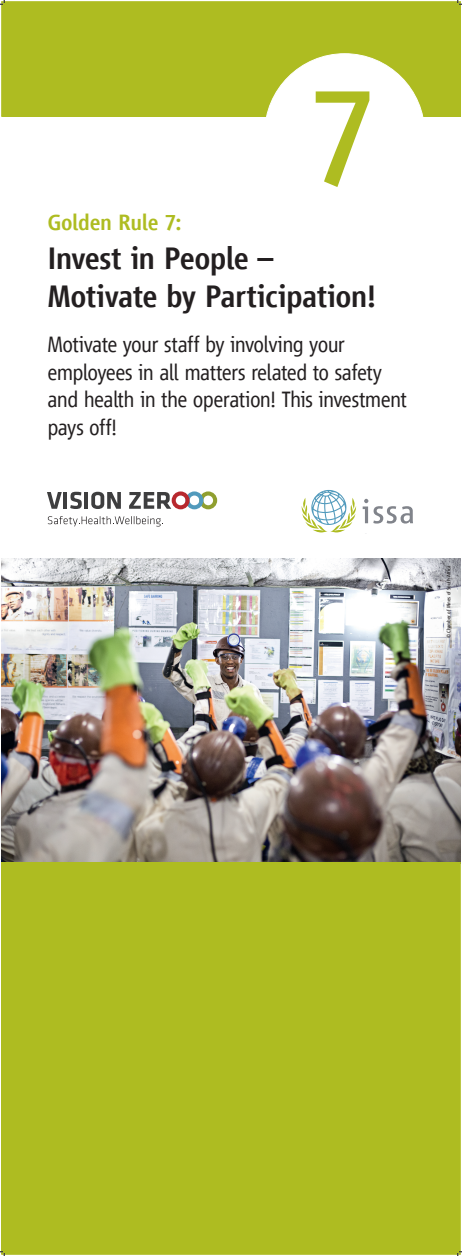
<style>
.page{position:relative;width:462px;height:1256px;background:#fff}
.page>*{position:absolute;margin:0;border:0;box-sizing:border-box;transform-origin:0 0}
.t1{font:140.6px "Vialog LT Com";color:#aebc21}
.t2{font:500 32px/38.4px "Vialog LT Com";letter-spacing:-.025em;color:#231f20}
.t3{font:300 22.86px/27.4px "Vialog LT Com";letter-spacing:-.03em;color:#231f20}
.t4{font:500 22.86px "Vialog LT Com";letter-spacing:-.02em;color:#aebc21}
.t5{font:5.34px "Vialog LT Com";letter-spacing:-.015em;color:#231f20}
</style>
<div class="page">
<img style="left:1px;top:558px;width:460px;height:304px">
<div style="left:1px;top:1px;width:460px;height:116px;background:#aebc21"></div>
<div style="left:265px;top:54px;width:160px;height:160px;background:#fff;border-radius:50%"></div>
<svg style="left:47px;top:492px;width:15px;height:17px"></svg>
<hr style="left:64px;top:492px;width:3px;height:17px;background:#3e3e3f">
<svg style="left:70px;top:492px;width:12px;height:17px"></svg>
<hr style="left:85px;top:492px;width:3px;height:17px;background:#3e3e3f">
<svg style="left:91px;top:492px;width:30px;height:17px"></svg>
<svg style="left:129px;top:491px;width:88px;height:18px"></svg>
<svg style="left:48px;top:516px;width:115px;height:10px"></svg>
<svg style="left:302px;top:490px;width:54px;height:42px"></svg>
<svg style="left:363px;top:499px;width:50px;height:24px"></svg>
<div style="left:2px;top:862px;width:458px;height:392px;background:#aebc21"></div>
<svg style="left:0;top:0;width:5px;height:5px"></svg>
<svg style="left:0;top:1251px;width:5px;height:5px"></svg>
<svg style="left:458px;top:0;width:4px;height:5px"></svg>
<svg style="left:458px;top:1251px;width:4px;height:5px"></svg>
<h1 class="t1" style="left:307px;top:59px;width:74px">7</h1>
<p class="t4" style="left:47px;top:210px;width:136px">Golden Rule 7:</p>
<h2 class="t2" style="left:47px;top:239px;width:330px">Invest in People –<br>Motivate by Participation!</h2>
<p class="t3" style="left:47px;top:331px;width:361px">Motivate your staff by involving your employees in all matters related to safety and health in the operation! This investment pays off!</p>
<p class="t5" style="left:446px;top:638px;width:75px;rotate:-90deg">© Chamber of Mines of South Africa</p>
</div>
